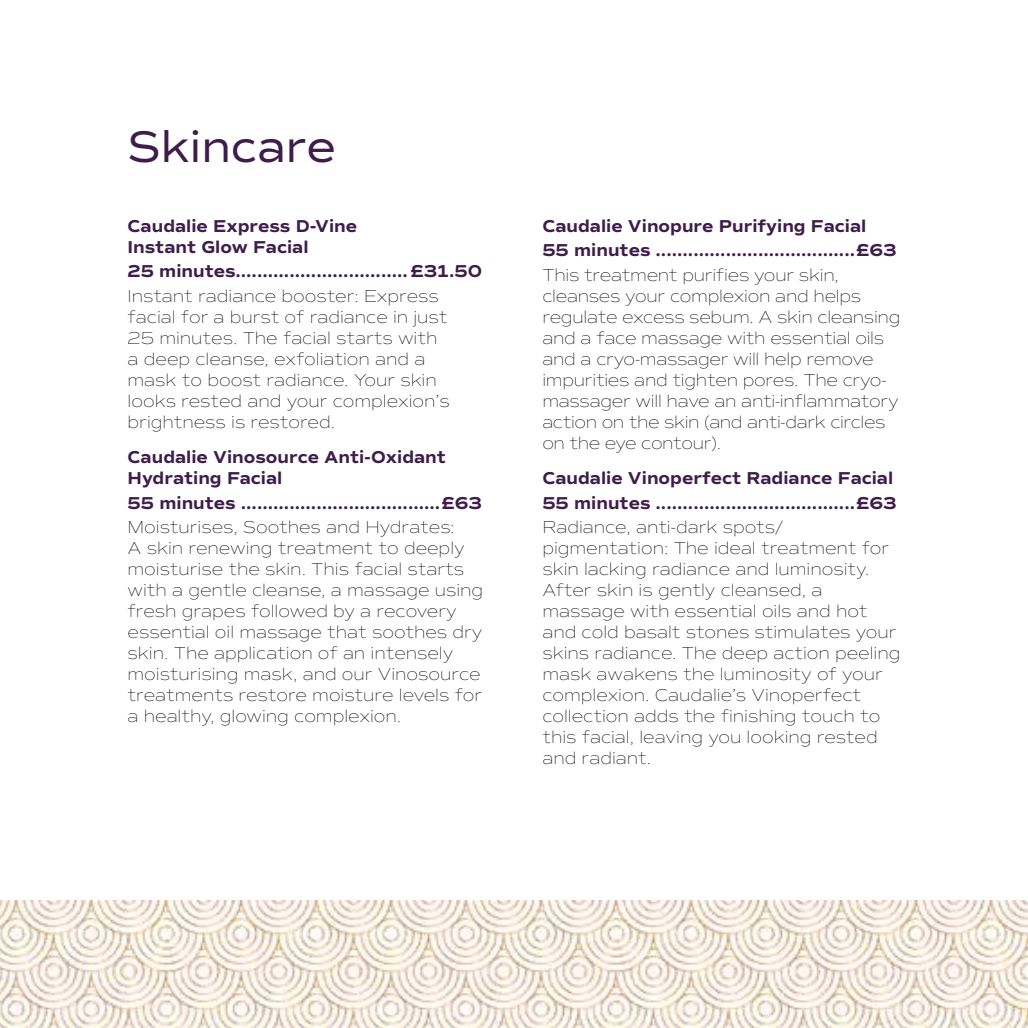
<style>
.page{position:relative;width:1028px;height:1028px;background:#fff}
.page>*{position:absolute;margin:0;border:0;box-sizing:border-box;transform-origin:0 0}
.t1{font:45px "Commuters Sans";color:#3e1d4a}
.t2{font:100 17.5px/21px "Commuters Sans";color:#000}
.t3{font:700 17.5px/21px "Commuters Sans";color:#3e1d4a}
</style>
<div class="page">
<img style="left:0;top:900px;width:1028px;height:128px">
<h1 class="t1" style="left:128px;top:119px;width:210px">Skincare</h1>
<p class="t3" style="left:128px;top:215px;width:231px">Caudalie Express D-Vine<br>Instant Glow Facial</p>
<p class="t3" style="left:128px;top:261px;width:356px">25 minutes................................£31.50</p>
<p class="t2" style="left:128px;top:285px;width:323px">Instant radiance booster: Express facial for a burst of radiance in just 25 minutes. The facial starts with a deep cleanse, exfoliation and a mask to boost radiance. Your skin looks rested and your complexion’s brightness is restored.</p>
<p class="t3" style="left:128px;top:447px;width:320px">Caudalie Vinosource Anti-Oxidant<br>Hydrating Facial</p>
<p class="t3" style="left:128px;top:492px;width:356px">55 minutes .....................................£63</p>
<p class="t2" style="left:128px;top:517px;width:357px">Moisturises, Soothes and Hydrates:<br>A skin renewing treatment to deeply moisturise the skin. This facial starts with a gentle cleanse, a massage using fresh grapes followed by a recovery essential oil massage that soothes dry skin. The application of an intensely moisturising mask, and our Vinosource treatments restore moisture levels for a healthy, glowing complexion.</p>
<p class="t3" style="left:542px;top:214px;width:356px;line-height:24.5px">Caudalie Vinopure Purifying Facial<br>55 minutes .....................................£63</p>
<p class="t2" style="left:542px;top:264px;width:359px">This treatment purifies your skin, cleanses your complexion and helps regulate excess sebum. A skin cleansing and a face massage with essential oils and a cryo-massager will help remove impurities and tighten pores. The cryo&shy;massager will have an anti-inflammatory action on the skin (and anti-dark circles on the eye contour).</p>
<p class="t3" style="left:542px;top:466px;width:356px;line-height:24.5px">Caudalie Vinoperfect Radiance Facial<br>55 minutes .....................................£63</p>
<p class="t2" style="left:542px;top:517px;width:359px">Radiance, anti-dark spots/ pigmentation: The ideal treatment for skin lacking radiance and luminosity.<br>After skin is gently cleansed, a massage with essential oils and hot and cold basalt stones stimulates your skins radiance. The deep action peeling mask awakens the luminosity of your complexion. Caudalie’s Vinoperfect collection adds the finishing touch to this facial, leaving you looking rested and radiant.</p>
</div>
